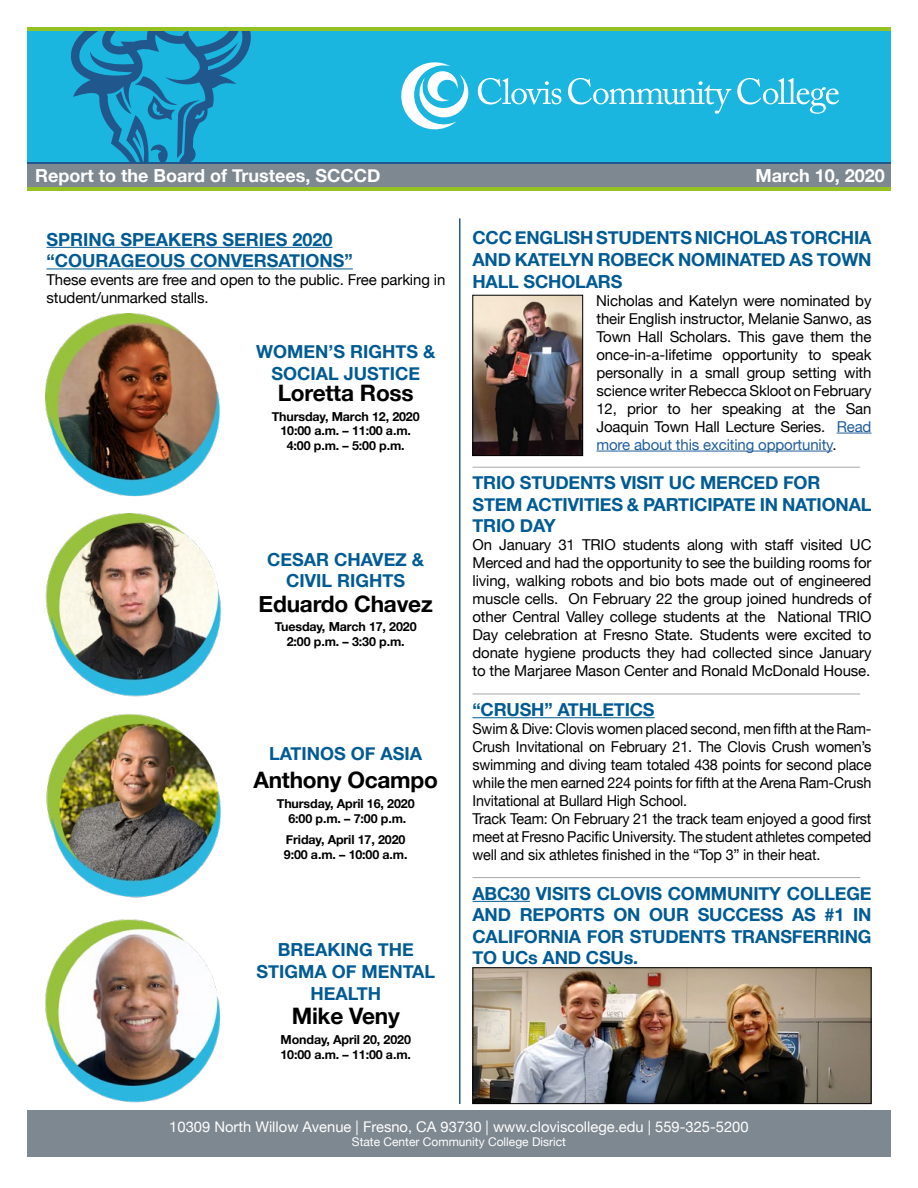
<style>
.page{position:relative;width:918px;height:1188px;background:#fff}
.page>*{position:absolute;margin:0;border:0;box-sizing:border-box;transform-origin:0 0}
.t1{font:700 22.65px "Helvetica Neue";letter-spacing:-.01em;color:#000}
.t2{font:700 18px/21.6px "Helvetica Neue";letter-spacing:-.01em;color:#005b94;text-align:center}
.t3{font:700 18px "Helvetica Neue";color:#fff}
.t4{font:15px/18px "Helvetica Neue";letter-spacing:-.015em;color:#000;text-align:justify}
.t5{font:15px/18px "Helvetica Neue";letter-spacing:-.015em;color:#000;scale:.96 1}
.t6{font:14.7px "Helvetica Neue";color:#fff}
.t7{font:700 12.45px/15px "Helvetica Neue";letter-spacing:-.01em;color:#000;text-align:center}
.t8{font:12px "Helvetica Neue";color:#fff}
.s1{color:#215e9e}
</style>
<div class="page">
<div style="left:27px;top:27px;width:864px;height:161px;background:#1bb6e0"></div>
<svg style="left:478px;top:78px;width:83px;height:27px"></svg>
<svg style="left:737px;top:78px;width:102px;height:36px"></svg>
<svg style="left:568px;top:78px;width:163px;height:36px"></svg>
<svg style="left:401px;top:62px;width:67px;height:68px"></svg>
<svg style="left:70px;top:30px;width:184px;height:132px"></svg>
<hr style="left:27px;top:27px;width:864px;height:3px;background:#95c123">
<div style="left:27px;top:1111px;width:864px;height:46px;background:#7e8890"></div>
<div style="left:27px;top:163px;width:864px;height:26px;background:#7e8890"></div>
<hr style="left:27px;top:188px;width:864px;height:3px;background:#95c123">
<hr style="left:27px;top:162px;width:864px;height:2px;background:#20588d">
<hr style="left:472px;top:877px;width:388px;height:1px;background:#a7a9ac">
<hr style="left:472px;top:694px;width:388px;height:1px;background:#a7a9ac">
<hr style="left:472px;top:467px;width:388px;height:1px;background:#a7a9ac">
<hr style="left:596px;top:451px;width:237px;height:1px;background:#215e9e">
<hr style="left:459px;top:218px;width:1px;height:886px;background:#27588d">
<hr style="left:46px;top:247px;width:287px;height:1px;background:#005b94">
<hr style="left:46px;top:268px;width:307px;height:1px;background:#005b94">
<hr style="left:837px;top:433px;width:35px;height:1px;background:#215e9e">
<hr style="left:472px;top:717px;width:183px;height:1px;background:#005b94">
<hr style="left:472px;top:901px;width:58px;height:1px;background:#005b94">
<img style="left:45px;top:514px;width:177px;height:183px">
<img style="left:46px;top:314px;width:174px;height:183px">
<img style="left:45px;top:919px;width:175px;height:184px">
<img style="left:46px;top:714px;width:175px;height:184px">
<img style="left:474px;top:297px;width:107px;height:157px">
<div style="left:472px;top:295px;width:111px;height:161px;border:1px solid #000"></div>
<img style="left:474px;top:969px;width:396px;height:133px">
<div style="left:472px;top:967px;width:400px;height:137px;border:1px solid #000"></div>
<h1 class="t3" style="left:35px;top:161px;width:347px">Report to the Board of Trustees, SCCCD</h1>
<h1 class="t3" style="left:755px;top:162px;width:131px">March 10, 2020</h1>
<h2 class="t2" style="left:46px;top:229px;width:308px;text-align:left">SPRING SPEAKERS SERIES 2020 “COURAGEOUS CONVERSATIONS”</h2>
<p class="t4" style="left:46px;top:272px;width:400px">These events are free and open to the public. Free parking in student/unmarked stalls.</p>
<h2 class="t2" style="left:256px;top:342px;width:181px">WOMEN’S RIGHTS &amp;<br>SOCIAL JUSTICE</h2>
<h3 class="t1" style="left:278px;top:375px;width:138px">Loretta Ross</h3>
<p class="t7" style="left:272px;top:409px;width:149px">Thursday, March 12, 2020<br>10:00 a.m. – 11:00 a.m.<br>4:00 p.m. – 5:00 p.m.</p>
<h2 class="t2" style="left:267px;top:549px;width:159px">CESAR CHAVEZ &amp;<br>CIVIL RIGHTS</h2>
<h3 class="t1" style="left:259px;top:586px;width:176px">Eduardo Chavez</h3>
<p class="t7" style="left:275px;top:619px;width:143px">Tuesday, March 17, 2020<br>2:00 p.m. – 3:30 p.m.</p>
<h2 class="t2" style="left:269px;top:743px;width:155px">LATINOS OF ASIA</h2>
<h3 class="t1" style="left:253px;top:762px;width:186px">Anthony Ocampo</h3>
<p class="t7" style="left:277px;top:796px;width:139px">Thursday, April 16, 2020<br>6:00 p.m. – 7:00 p.m.</p>
<p class="t7" style="left:284px;top:832px;width:125px;text-align:left">Friday, April 17, 2020<br>9:00 a.m. – 10:00 a.m.</p>
<h2 class="t2" style="left:256px;top:940px;width:180px">BREAKING THE<br>STIGMA OF MENTAL<br>HEALTH</h2>
<h3 class="t1" style="left:292px;top:998px;width:110px">Mike Veny</h3>
<p class="t7" style="left:281px;top:1032px;width:132px;text-align:left">Monday, April 20, 2020<br>10:00 a.m. – 11:00 a.m.</p>
<h2 class="t2" style="left:472px;top:228px;width:401px;text-align:justify">CCC ENGLISH STUDENTS NICHOLAS TORCHIA AND KATELYN ROBECK NOMINATED AS TOWN HALL SCHOLARS</h2>
<p class="t4" style="left:596px;top:292px;width:277px">Nicholas and Katelyn were nominated by their English instructor, Melanie Sanwo, as Town Hall Scholars. This gave them the once-in-a-lifetime opportunity to speak personally in a small group setting with science writer Rebecca Skloot on February 12, prior to her speaking at the San Joaquin Town Hall Lecture Series. <span class="s1">Read more about this exciting opportunity</span>.</p>
<h2 class="t2" style="left:472px;top:472px;width:401px;text-align:left">TRIO STUDENTS VISIT UC MERCED FOR<br>STEM ACTIVITIES &amp; PARTICIPATE IN NATIONAL<br>TRIO DAY</h2>
<p class="t4" style="left:472px;top:537px;width:401px">On January 31 TRIO students along with staff visited UC Merced and had the opportunity to see the building rooms for living, walking robots and bio bots made out of engineered muscle cells. On February 22 the group joined hundreds of other Central Valley college students at the National TRIO Day celebration at Fresno State. Students were excited to donate hygiene products they had collected since January to the Marjaree Mason Center and Ronald McDonald House.</p>
<h2 class="t2" style="left:472px;top:699px;width:184px">“CRUSH” ATHLETICS</h2>
<p class="t5" style="left:472px;top:720px;width:417px">Swim &amp; Dive: Clovis women placed second, men fifth at the Ram-Crush Invitational on February 21. The Clovis Crush women’s swimming and diving team totaled 438 points for second place while the men earned 224 points for fifth at the Arena Ram-Crush Invitational at Bullard High School.<br>Track Team: On February 21 the track team enjoyed a good first meet at Fresno Pacific University. The student athletes competed well and six athletes finished in the “Top 3” in their heat.</p>
<h2 class="t2" style="left:472px;top:883px;width:401px;text-align:justify">ABC30 VISITS CLOVIS COMMUNITY COLLEGE AND REPORTS ON OUR SUCCESS AS #1 IN CALIFORNIA FOR STUDENTS TRANSFERRING TO UCs AND CSUs.</h2>
<p class="t6" style="left:169px;top:1118px;width:581px">10309 North Willow Avenue | Fresno, CA 93730 | www.cloviscollege.edu | 559-325-5200</p>
<p class="t8" style="left:352px;top:1135px;width:216px">State Center Community College Disrict</p>
</div>
